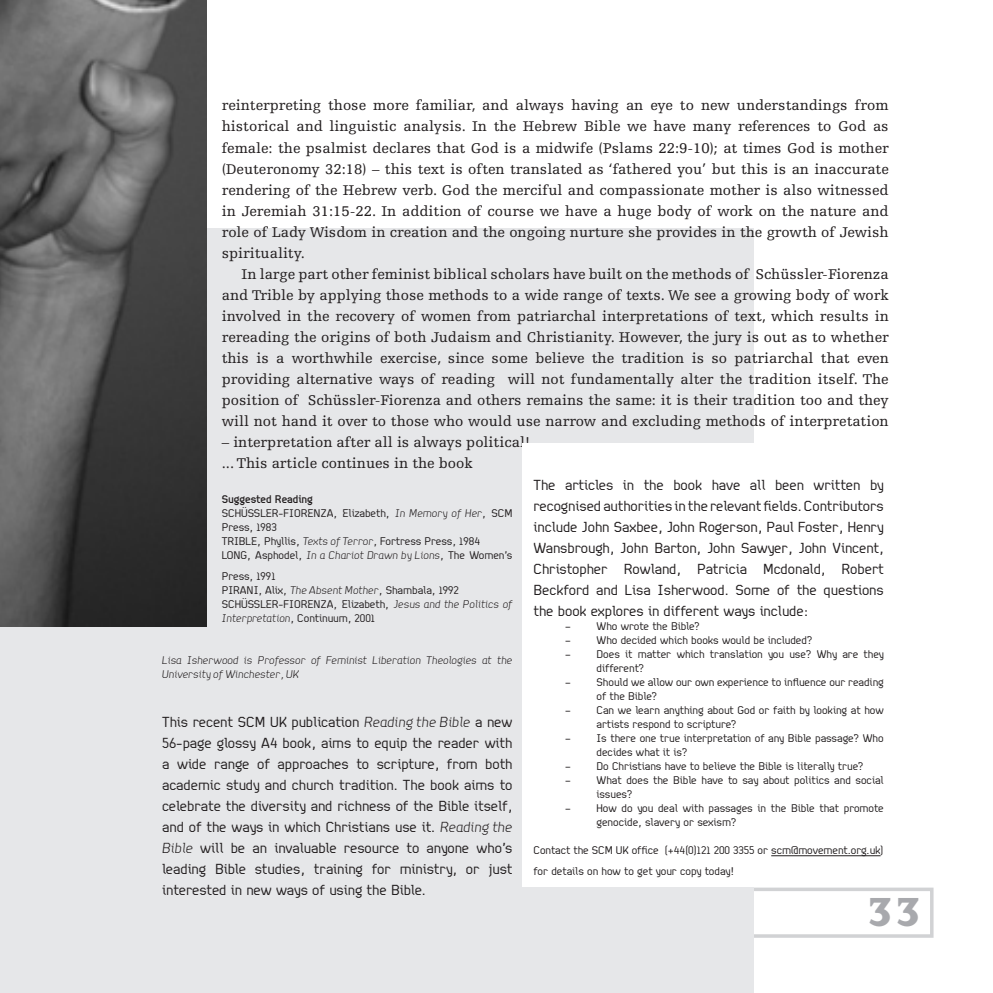
<style>
.page{position:relative;width:993px;height:993px;background:#fff}
.page>*{position:absolute;margin:0;border:0;box-sizing:border-box;transform-origin:0 0}
.t1{font:42px "Base Nine B";color:#a8a9ad}
.t2{font:14.88px/21px "Egyptienne F";color:#231f20;text-align:justify}
.t3{font:14.88px/21px "Shrapnel";color:#231f20;text-align:justify}
.t4{font:11.38px/14px "Shrapnel";color:#231f20}
.t5{font:italic 300 11.38px/14px "Shrapnel";color:#231f20}
.s1{font-weight:500}
.s2{font-weight:300;font-style:italic}
</style>
<div class="page">
<div style="left:747px;top:887px;width:186px;height:50px;border:4px solid #d1d2d4"></div>
<div style="left:0;top:228px;width:752px;height:764px;background:#e6e7e9"></div>
<img style="left:0;top:0;width:207px;height:626px">
<div style="left:522px;top:443px;width:440px;height:443px;background:#fff"></div>
<hr style="left:771px;top:855px;width:109px;height:1px;background:#231f20">
<p class="t2" style="left:222px;top:95px;width:668px">reinterpreting those more familiar, and always having an eye to new understandings from historical and linguistic analysis. In the Hebrew Bible we have many references to God as female: the psalmist declares that God is a midwife (Pslams 22:9-10); at times God is mother (Deuteronomy 32:18) – this text is often translated as ‘fathered you’ but this is an inaccurate rendering of the Hebrew verb. God the merciful and compassionate mother is also witnessed in Jeremiah 31:15-22. In addition of course we have a huge body of work on the nature and role of Lady Wisdom in creation and the ongoing nurture she provides in the growth of Jewish spirituality.</p>
<p class="t2" style="left:222px;top:263px;width:668px;text-indent:20px">In large part other feminist biblical scholars have built on the methods of Schüssler-Fiorenza and Trible by applying those methods to a wide range of texts. We see a growing body of work involved in the recovery of women from patriarchal interpretations of text, which results in rereading the origins of both Judaism and Christianity. However, the jury is out as to whether this is a worthwhile exercise, since some believe the tradition is so patriarchal that even providing alternative ways of reading will not fundamentally alter the tradition itself. The position of Schüssler-Fiorenza and others remains the same: it is their tradition too and they will not hand it over to those who would use narrow and excluding methods of interpretation</p>
<p class="t2" style="left:222px;top:431px;width:309px">– interpretation after all is always political! ... This article continues in the book</p>
<p class="t4" style="left:222px;top:491px;width:292px"><span class="s1">Suggested Reading<br></span>SCHÜSSLER-FIORENZA, Elizabeth, <span class="s2">In Memory of Her</span>, SCM Press, 1983<br>TRIBLE, Phyllis, <span class="s2">Texts of Terror</span>, Fortress Press, 1984<br>LONG, Asphodel, <span class="s2">In a Chariot Drawn by Lions</span>, The Women’s</p>
<p class="t4" style="left:222px;top:568px;width:292px">Press, 1991<br>PIRANI, Alix, <span class="s2">The Absent Mother</span>, Shambala, 1992<br>SCHÜSSLER-FIORENZA, Elizabeth, <span class="s2">Jesus and the Politics of Interpretation</span>, Continuum, 2001</p>
<p class="t5" style="left:162px;top:652px;width:352px">Lisa Isherwood is Professor of Feminist Liberation Theologies at the<br>University of Winchester, UK</p>
<p class="t3" style="left:162px;top:710px;width:352px">This recent SCM UK publication <span class="s2">Reading the Bible</span> a new 56-page glossy A4 book, aims to equip the reader with a wide range of approaches to scripture, from both academic study and church tradition. The book aims to celebrate the diversity and richness of the Bible itself, and of the ways in which Christians use it. <span class="s2">Reading the Bible</span> will be an invaluable resource to anyone who’s leading Bible studies, training for ministry, or just interested in new ways of using the Bible.</p>
<p class="t3" style="left:533px;top:473px;width:352px">The articles in the book have all been written by recognised authorities in the relevant fields. Contributors include John Saxbee, John Rogerson, Paul Foster, Henry Wansbrough, John Barton, John Sawyer, John Vincent, Christopher Rowland, Patricia Mcdonald, Robert Beckford and Lisa Isherwood. Some of the questions the book explores in different ways include:</p>
<p class="t4" style="left:565px;top:618px;width:136px">– Who wrote the Bible?</p>
<p class="t4" style="left:565px;top:632px;width:249px">– Who decided which books would be included?</p>
<p class="t4" style="left:596px;top:646px;width:288px;text-indent:-32px">– Does it matter which translation you use? Why are they different?</p>
<p class="t4" style="left:596px;top:674px;width:288px;text-indent:-31px">– Should we allow our own experience to influence our reading of the Bible?</p>
<p class="t4" style="left:596px;top:702px;width:288px;text-indent:-31px">– Can we learn anything about God or faith by looking at how artists respond to scripture?</p>
<p class="t4" style="left:596px;top:730px;width:288px;text-indent:-31px">– Is there one true interpretation of any Bible passage? Who decides what it is?</p>
<p class="t4" style="left:565px;top:758px;width:300px">– Do Christians have to believe the Bible is literally true?</p>
<p class="t4" style="left:596px;top:772px;width:288px;text-indent:-31px">– What does the Bible have to say about politics and social issues?</p>
<p class="t4" style="left:596px;top:800px;width:289px;text-indent:-31px">– How do you deal with passages in the Bible that promote genocide, slavery or sexism?</p>
<p class="t4" style="left:533px;top:838px;width:351px;line-height:21px">Contact the SCM UK office (+44(0)121 200 3355 or scm@movement.org.uk) for details on how to get your copy today!</p>
<h1 class="t1" style="left:853px;top:877px;width:70px">3333</h1>
</div>
